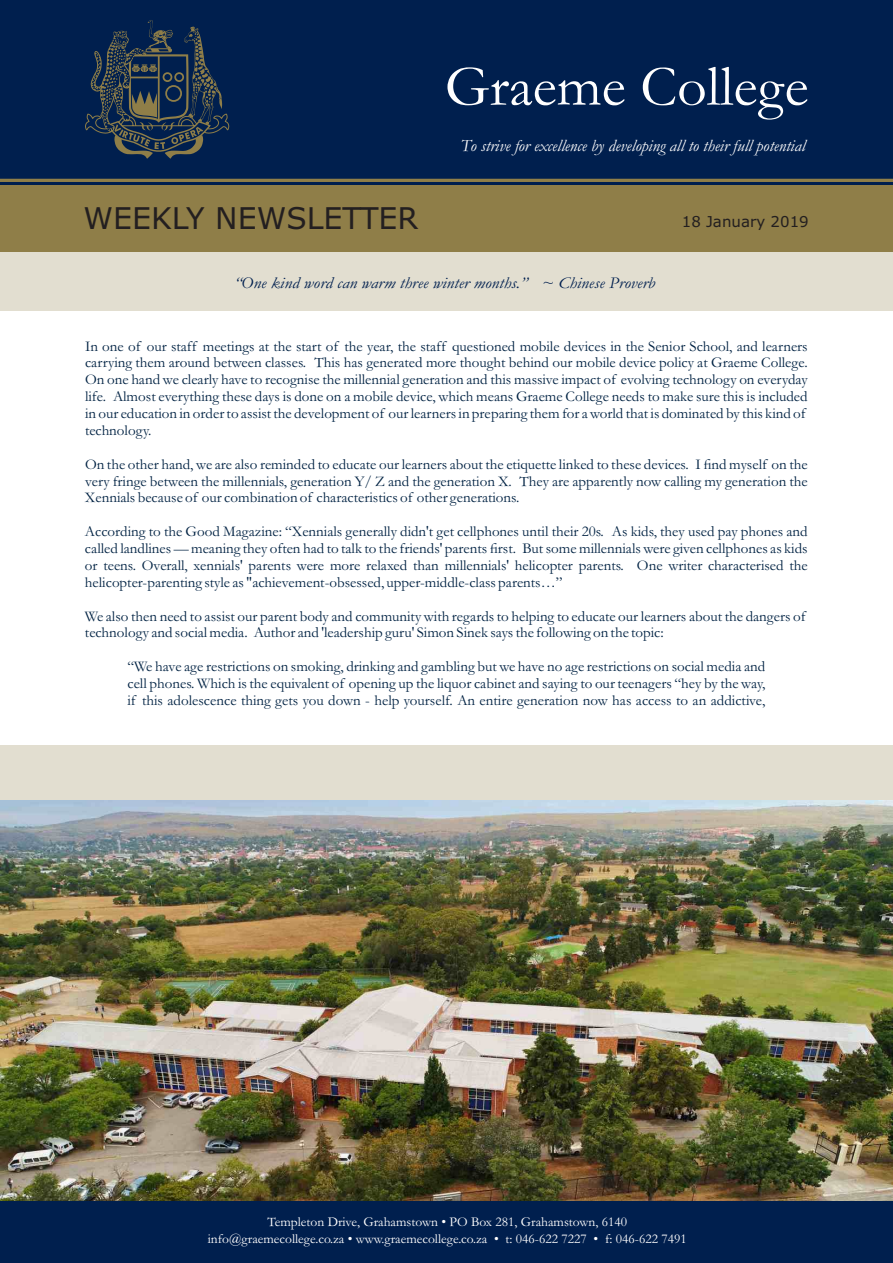
<style>
.page{position:relative;width:893px;height:1263px;background:#fff}
.page>*{position:absolute;margin:0;border:0;box-sizing:border-box;transform-origin:0 0}
.t1{font:italic 500 58.05px "Garamond";color:#fff}
.t2{font:30px "Verdana";color:#231f20}
.t3{font:italic 500 17.25px "Garamond";color:#fff}
.t4{font:italic 500 16.5px "Garamond";color:#001f4e;scale:1.09 1}
.t5{font:italic 500 15px/16.8px "Garamond";color:#002243;text-align:justify}
.t6{font:15px "Verdana";color:#231f20}
.t7{font:italic 500 13.5px/17px "Garamond";color:#fff;text-align:center}
</style>
<div class="page">
<img style="left:0;top:799px;width:893px;height:402px">
<div style="left:0;top:175px;width:893px;height:77px;background:#8f7e48"></div>
<div style="left:0;top:0;width:893px;height:175px;background:#001f4e"></div>
<div style="left:0;top:1201px;width:893px;height:62px;background:#001f4e"></div>
<div style="left:0;top:171px;width:893px;height:8px;background:#001f4e"></div>
<hr style="left:0;top:182px;width:893px;height:3px;background:#001f4e">
<svg style="left:85px;top:20px;width:145px;height:139px"></svg>
<div style="left:0;top:252px;width:893px;height:59px;background:#e2ded0"></div>
<div style="left:0;top:745px;width:893px;height:54px;background:#e2ded0"></div>
<h1 class="t1" style="left:445px;top:67px;width:365px">Graeme College</h1>
<p class="t3" style="left:461px;top:140px;width:346px">To strive for excellence by developing all to their full potential</p>
<h2 class="t2" style="left:84px;top:206px;width:336px">WEEKLY NEWSLETTER</h2>
<p class="t6" style="left:682px;top:216px;width:128px">18 January 2019</p>
<p class="t4" style="left:234px;top:278px;width:388px">“One kind word can warm three winter months.” ~ Chinese Proverb</p>
<p class="t5" style="left:85px;top:339px;width:724px;text-align:left">In one of our staff meetings at the start of the year, the staff questioned mobile devices in the Senior School, and learners carrying them around between classes. This has generated more thought behind our mobile device policy at Graeme College.<br>On one hand we clearly have to recognise the millennial generation and this massive impact of evolving technology on everyday life. Almost everything these days is done on a mobile device, which means Graeme College needs to make sure this is included in our education in order to assist the development of our learners in preparing them for a world that is dominated by this kind of technology.</p>
<p class="t5" style="left:85px;top:457px;width:724px">On the other hand, we are also reminded to educate our learners about the etiquette linked to these devices. I find myself on the very fringe between the millennials, generation Y/ Z and the generation X. They are apparently now calling my generation the Xennials because of our combination of characteristics of other generations.</p>
<p class="t5" style="left:85px;top:525px;width:724px">According to the Good Magazine: “Xennials generally didn't get cellphones until their 20s. As kids, they used pay phones and called landlines — meaning they often had to talk to the friends' parents first. But some millennials were given cellphones as kids or teens. Overall, xennials' parents were more relaxed than millennials' helicopter parents. One writer characterised the helicopter-parenting style as "achievement-obsessed, upper-middle-class parents…”</p>
<p class="t5" style="left:85px;top:609px;width:722px">We also then need to assist our parent body and community with regards to helping to educate our learners about the dangers of technology and social media. Author and 'leadership guru' Simon Sinek says the following on the topic:</p>
<p class="t5" style="left:127px;top:660px;width:639px">“We have age restrictions on smoking, drinking and gambling but we have no age restrictions on social media and cell phones. Which is the equivalent of opening up the liquor cabinet and saying to our teenagers “hey by the way, if this adolescence thing gets you down - help yourself. An entire generation now has access to an addictive,</p>
<p class="t7" style="left:208px;top:1215px;width:480px">Templeton Drive, Grahamstown • PO Box 281, Grahamstown, 6140 info@graemecollege.co.za • www.graemecollege.co.za • t: 046-622 7227 • f: 046-622 7491</p>
</div>
